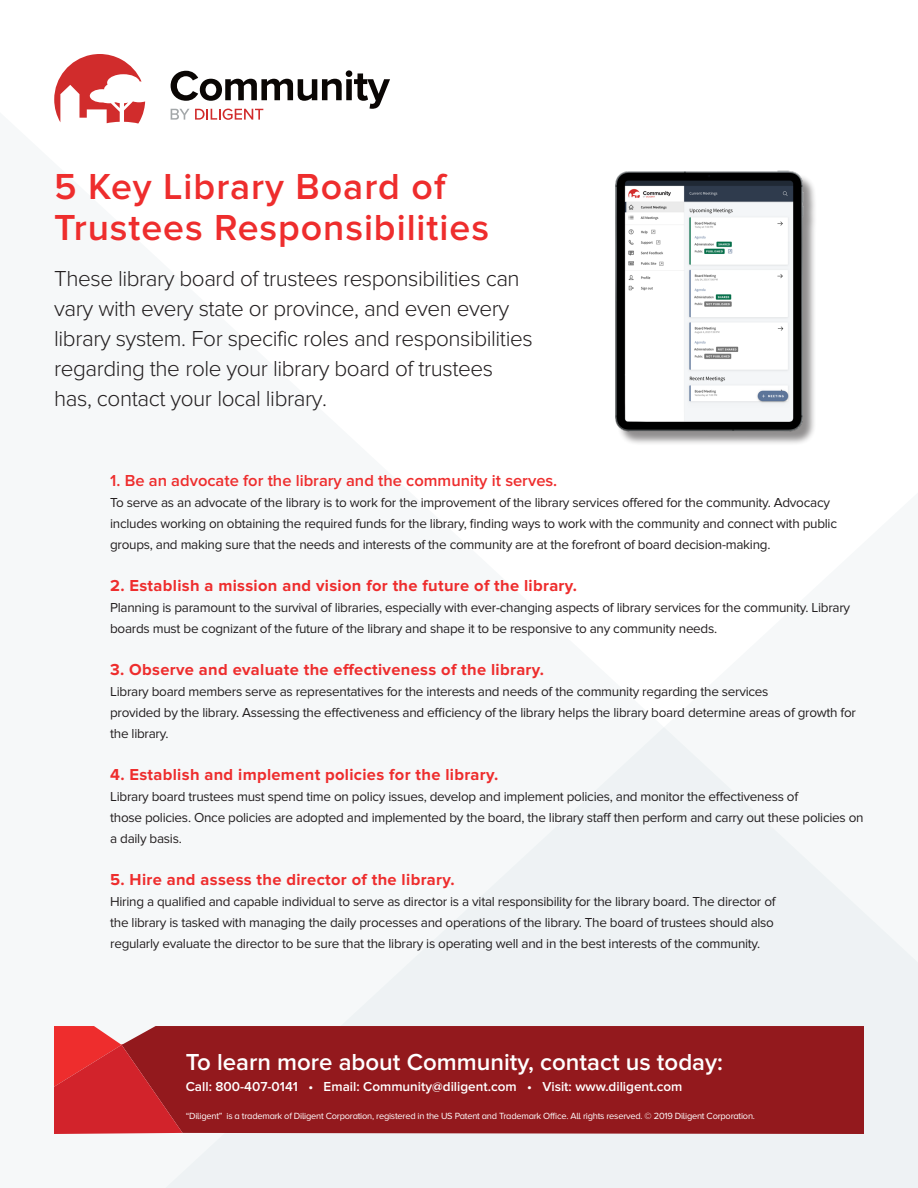
<style>
.page{position:relative;width:918px;height:1188px;background:#fff}
.page>*{position:absolute;margin:0;border:0;box-sizing:border-box;transform-origin:0 0}
.Title_Intro{font:600 37.5px/40.5px "Proxima Nova";letter-spacing:.025em;color:#ee2d2d}
.t1{font:600 24px "Proxima Nova";color:#fff}
.Body_text{font:300 22.5px/30px "Proxima Nova";letter-spacing:-.02em;color:#231f20}
.Body_text-2{font:700 16.5px "Proxima Nova";letter-spacing:.02em;color:#ee2d2d}
.Title_Intro-2{font:600 16.5px "Proxima Nova";color:#ee2d2d}
.Body_text-3{font:13.5px/21px "Proxima Nova";letter-spacing:-.02em;color:#231f20}
.t2{font:600 13.5px "Proxima Nova";color:#fff}
.t3{font:9.3px "Proxima Nova A";letter-spacing:-.025em;color:#fff}
</style>
<div class="page">
<div style="left:165px;top:727px;width:753px;height:461px;background:#eef2f4"></div>
<svg style="left:171px;top:70px;width:219px;height:50px"></svg>
<svg style="left:54px;top:54px;width:91px;height:70px"></svg>
<div style="left:617px;top:173px;width:201px;height:273px;background:#231f20;opacity:.5"></div>
<img style="left:615px;top:170px;width:188px;height:262px">
<div style="left:183px;top:1026px;width:681px;height:108px;background:#93191d"></div>
<svg style="left:54px;top:1026px;width:129px;height:108px;background:#c92c32"></svg>
<p class="Title_Intro" style="left:54px;top:167px;width:437px">5 Key Library Board of<br>Trustees Responsibilities</p>
<p class="Body_text" style="left:54px;top:263px;width:480px">These library board of trustees responsibilities can vary with every state or province, and even every library system. For specific roles and responsibilities regarding the role your library board of trustees has, contact your local library.</p>
<p class="Title_Intro-2" style="left:110px;top:471px;width:449px">1. Be an advocate for the library and the community it serves.</p>
<p class="Body_text-3" style="left:110px;top:492px;width:728px">To serve as an advocate of the library is to work for the improvement of the library services offered for the community. Advocacy includes working on obtaining the required funds for the library, finding ways to work with the community and connect with public groups, and making sure that the needs and interests of the community are at the forefront of board decision-making.</p>
<p class="Body_text-2" style="left:110px;top:576px;width:468px">2. Establish a mission and vision for the future of the library.</p>
<p class="Body_text-3" style="left:110px;top:597px;width:742px">Planning is paramount to the survival of libraries, especially with ever-changing aspects of library services for the community. Library boards must be cognizant of the future of the library and shape it to be responsive to any community needs.</p>
<p class="Body_text-2" style="left:110px;top:660px;width:435px">3. Observe and evaluate the effectiveness of the library.</p>
<p class="Body_text-3" style="left:110px;top:681px;width:747px">Library board members serve as representatives for the interests and needs of the community regarding the services<br>provided by the library. Assessing the effectiveness and efficiency of the library helps the library board determine areas of growth for the library.</p>
<p class="Body_text-2" style="left:110px;top:765px;width:390px">4. Establish and implement policies for the library.</p>
<p class="Body_text-3" style="left:110px;top:786px;width:755px">Library board trustees must spend time on policy issues, develop and implement policies, and monitor the effectiveness of<br>those policies. Once policies are adopted and implemented by the board, the library staff then perform and carry out these policies on a daily basis.</p>
<p class="Body_text-2" style="left:110px;top:870px;width:346px">5. Hire and assess the director of the library.</p>
<p class="Body_text-3" style="left:110px;top:891px;width:667px;text-align:justify">Hiring a qualified and capable individual to serve as director is a vital responsibility for the library board. The director of the library is tasked with managing the daily processes and operations of the library. The board of trustees should also regularly evaluate the director to be sure that the library is operating well and in the best interests of the community.</p>
<p class="t1" style="left:186px;top:1048px;width:539px">To learn more about Community, contact us today:</p>
<p class="t2" style="left:186px;top:1078px;width:498px">Call: 800-407-0141 • Email: Community@diligent.com • Visit: www.diligent.com</p>
<p class="t3" style="left:186px;top:1110px;width:571px">“Diligent” is a trademark of Diligent Corporation, registered in the US Patent and Trademark Office. All rights reserved. © 2019 Diligent Corporation.</p>
</div>
